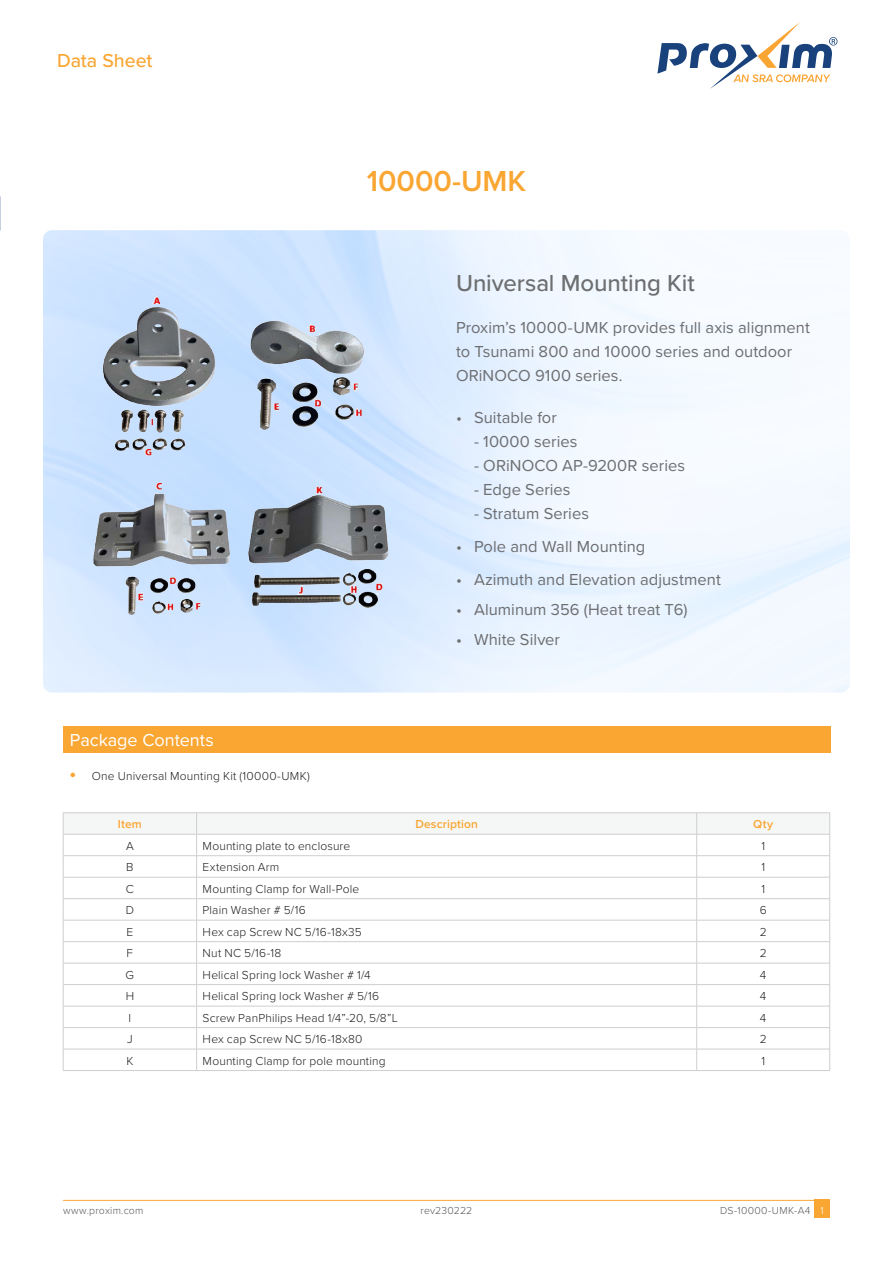
<style>
.page{position:relative;width:893px;height:1263px;background:#fff}
.page>*{position:absolute;margin:0;border:0;box-sizing:border-box;transform-origin:0 0}
.Product_Heading{font:600 30px "Proxima Nova";color:#faa633}
.Spotlight_Heading{font:500 24px "Proxima Nova";color:#6d6e70}
.t1{font:500 19.5px "Proxima Nova";letter-spacing:-.005em;color:#faa634}
.Heading_2{font:18px "Proxima Nova";color:#fff}
.Spotlight_Heading-2{font:16.5px/24px "Proxima Nova";letter-spacing:.005em;color:#6d6e70}
.Tablehead{font:300 12px "Proxima Nova";letter-spacing:.015em;color:#201d1e}
.Tablehead-2{font:600 12px "Proxima Nova";letter-spacing:.01em;color:#faa633}
.t2{font:300 10.5px "Proxima Nova";letter-spacing:.02em;color:#57585a}
.s1{font-weight:400;font-size:21px;color:#faa636}
.s2{color:#fff}
</style>
<div class="page">
<svg style="left:657px;top:22px;width:180px;height:67px"></svg>
<hr style="left:63px;top:1200px;width:767px;height:1px;background:#faa633">
<div style="left:814px;top:1200px;width:16px;height:18px;background:#faa633"></div>
<div style="left:63px;top:726px;width:767px;height:27px;background:#faa633"></div>
<img style="left:91px;top:294px;width:307px;height:335px">
<hr style="left:63px;top:812px;width:134px;height:1px;background:#cecece">
<hr style="left:197px;top:812px;width:500px;height:1px;background:#cecece">
<hr style="left:697px;top:812px;width:133px;height:1px;background:#cecece">
<svg style="left:63px;top:813px;width:767px;height:257px"></svg>
<hr style="left:63px;top:1070px;width:134px;height:1px;background:#cecece">
<hr style="left:197px;top:1070px;width:500px;height:1px;background:#cecece">
<hr style="left:697px;top:1070px;width:133px;height:1px;background:#cecece">
<h3 class="t1" style="left:57px;top:46px;width:97px">Data Sheet</h3>
<p class="Product_Heading" style="left:367px;top:159px;width:161px">10000-UMK</p>
<p class="Spotlight_Heading" style="left:456px;top:265px;width:240px">Universal Mounting Kit</p>
<p class="Spotlight_Heading-2" style="left:456px;top:315px;width:355px">Proxim’s 10000-UMK provides full axis alignment to Tsunami 800 and 10000 series and outdoor<br>ORiNOCO 9100 series.</p>
<p class="Spotlight_Heading-2" style="left:456px;top:405px;width:102px">• Suitable for</p>
<p class="Spotlight_Heading-2" style="left:474px;top:429px;width:105px">- 10000 series</p>
<p class="Spotlight_Heading-2" style="left:474px;top:453px;width:213px">- ORiNOCO AP-9200R series</p>
<p class="Spotlight_Heading-2" style="left:474px;top:477px;width:98px">- Edge Series</p>
<p class="Spotlight_Heading-2" style="left:474px;top:501px;width:116px">- Stratum Series</p>
<p class="Spotlight_Heading-2" style="left:456px;top:534px;width:191px">• Pole and Wall Mounting</p>
<p class="Spotlight_Heading-2" style="left:456px;top:567px;width:266px">• Azimuth and Elevation adjustment</p>
<p class="Spotlight_Heading-2" style="left:456px;top:597px;width:233px">• Aluminum 356 (Heat treat T6)</p>
<p class="Spotlight_Heading-2" style="left:456px;top:627px;width:106px">• White Silver</p>
<p class="Heading_2" style="left:70px;top:726px;width:145px">Package Contents</p>
<p class="Tablehead" style="left:69px;top:767px;width:242px"><span class="s1">•</span> One Universal Mounting Kit (10000-UMK)</p>
<p class="Tablehead-2" style="left:118px;top:815px;width:26px">Item</p>
<p class="Tablehead-2" style="left:415px;top:815px;width:64px">Description</p>
<p class="Tablehead-2" style="left:753px;top:815px;width:21px">Qty</p>
<p class="Tablehead" style="left:126px;top:837px;width:9px">A</p>
<p class="Tablehead" style="left:203px;top:837px;width:149px">Mounting plate to enclosure</p>
<p class="Tablehead" style="left:761px;top:837px;width:5px">1</p>
<p class="Tablehead" style="left:126px;top:858px;width:9px">B</p>
<p class="Tablehead" style="left:203px;top:858px;width:78px">Extension Arm</p>
<p class="Tablehead" style="left:761px;top:858px;width:5px">1</p>
<p class="Tablehead" style="left:126px;top:880px;width:10px">C</p>
<p class="Tablehead" style="left:203px;top:880px;width:158px">Mounting Clamp for Wall-Pole</p>
<p class="Tablehead" style="left:761px;top:880px;width:5px">1</p>
<p class="Tablehead" style="left:126px;top:901px;width:10px">D</p>
<p class="Tablehead" style="left:203px;top:901px;width:105px">Plain Washer # 5/16</p>
<p class="Tablehead" style="left:760px;top:901px;width:9px">6</p>
<p class="Tablehead" style="left:127px;top:923px;width:8px">E</p>
<p class="Tablehead" style="left:203px;top:923px;width:161px">Hex cap Screw NC 5/16-18x35</p>
<p class="Tablehead" style="left:760px;top:923px;width:8px">2</p>
<p class="Tablehead" style="left:127px;top:944px;width:8px">F</p>
<p class="Tablehead" style="left:203px;top:944px;width:80px">Nut NC 5/16-18</p>
<p class="Tablehead" style="left:760px;top:944px;width:8px">2</p>
<p class="Tablehead" style="left:126px;top:966px;width:10px">G</p>
<p class="Tablehead" style="left:203px;top:966px;width:170px">Helical Spring lock Washer # 1/4</p>
<p class="Tablehead" style="left:760px;top:966px;width:8px">4</p>
<p class="Tablehead" style="left:126px;top:987px;width:10px">H</p>
<p class="Tablehead" style="left:203px;top:987px;width:178px">Helical Spring lock Washer # 5/16</p>
<p class="Tablehead" style="left:760px;top:987px;width:8px">4</p>
<p class="Tablehead" style="left:129px;top:1009px;width:4px">I</p>
<p class="Tablehead" style="left:203px;top:1009px;width:197px">Screw PanPhilips Head 1/4”-20, 5/8”L</p>
<p class="Tablehead" style="left:760px;top:1009px;width:8px">4</p>
<p class="Tablehead" style="left:127px;top:1030px;width:7px">J</p>
<p class="Tablehead" style="left:203px;top:1030px;width:161px">Hex cap Screw NC 5/16-18x80</p>
<p class="Tablehead" style="left:760px;top:1030px;width:8px">2</p>
<p class="Tablehead" style="left:126px;top:1051px;width:9px">K</p>
<p class="Tablehead" style="left:203px;top:1051px;width:185px">Mounting Clamp for pole mounting</p>
<p class="Tablehead" style="left:761px;top:1051px;width:5px">1</p>
<p class="t2" style="left:63px;top:1202px;width:82px">www.proxim.com</p>
<p class="t2" style="left:421px;top:1202px;width:53px">rev230222</p>
<p class="t2" style="left:720px;top:1202px;width:105px">DS-10000-UMK-A4 <span class="s2">1</span></p>
</div>
